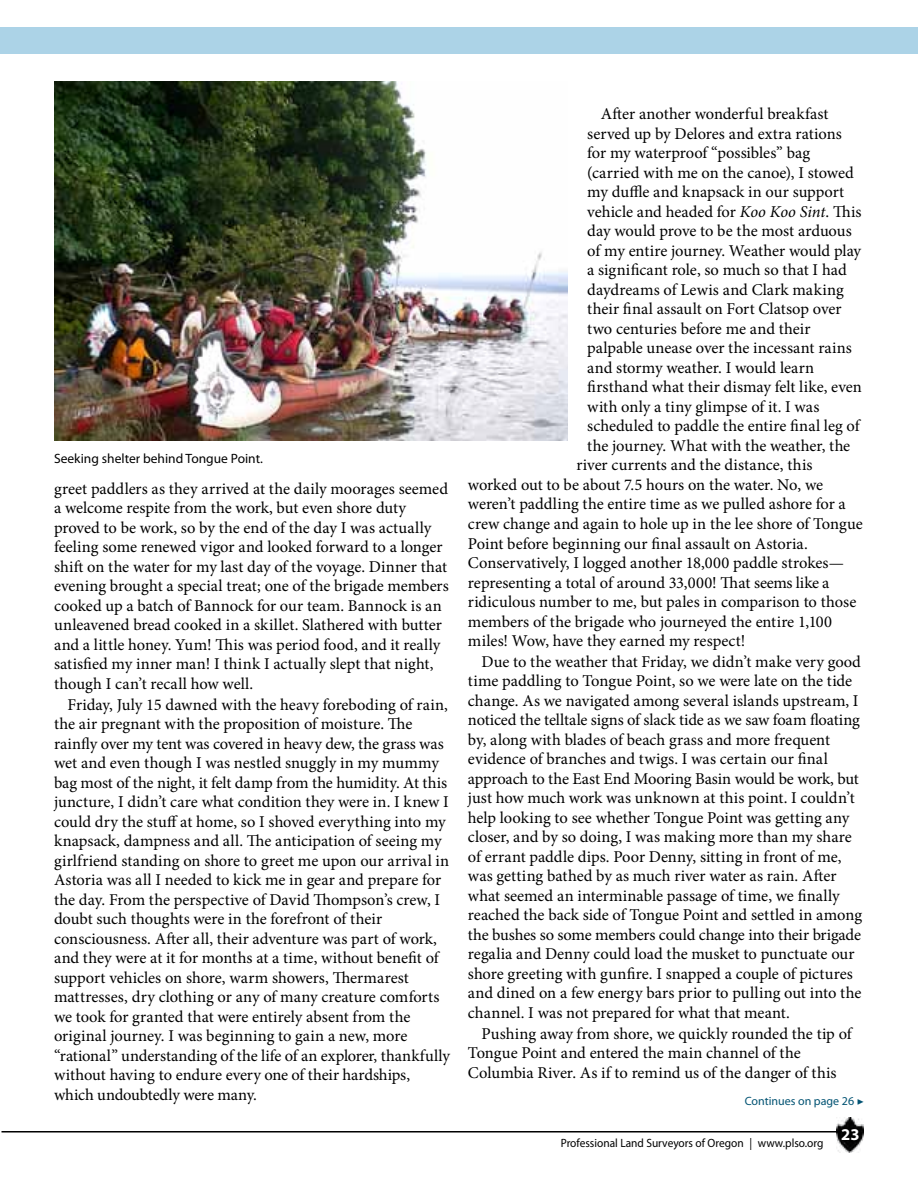
<style>
.page{position:relative;width:918px;height:1188px;background:#fff}
.page>*{position:absolute;margin:0;border:0;box-sizing:border-box;transform-origin:0 0}
.t1{font:16.5px/19.5px "Minion Pro";color:#000}
.t2{font:700 16.5px "Myriad Pro";color:#fff}
.t3{font:13.5px "Myriad Pro";color:#000}
.t4{font:12px "Myriad Pro";color:#000;scale:.95 1}
.t5{font:12px "Myriad Pro";color:#025373}
.s1{font-style:italic}
.s2{font-family:"Minion Pro"}
</style>
<div class="page">
<img style="left:837px;top:1118px;width:27px;height:34px">
<hr style="left:2px;top:1131px;width:838px;height:2px;background:#000">
<img style="left:54px;top:81px;width:513px;height:360px">
<div style="left:0;top:27px;width:918px;height:27px;background:#acd3e7"></div>
<p class="t3" style="left:54px;top:450px;width:210px">Seeking shelter behind Tongue Point.</p>
<p class="t1" style="left:54px;top:479px;width:396px">greet paddlers as they arrived at the daily moorages seemed a welcome respite from the work, but even shore duty proved to be work, so by the end of the day I was actually feeling some renewed vigor and looked forward to a longer shift on the water for my last day of the voyage. Dinner that evening brought a special treat; one of the brigade members cooked up a batch of Bannock for our team. Bannock is an unleavened bread cooked in a skillet. Slathered with butter and a little honey. Yum! This was period food, and it really satisfied my inner man! I think I actually slept that night, though I can’t recall how well.</p>
<p class="t1" style="left:54px;top:695px;width:397px;text-indent:13px">Friday, July 15 dawned with the heavy foreboding of rain, the air pregnant with the proposition of moisture. The rainfly over my tent was covered in heavy dew, the grass was wet and even though I was nestled snuggly in my mummy bag most of the night, it felt damp from the humidity. At this juncture, I didn’t care what condition they were in. I knew I could dry the stuff at home, so I shoved everything into my knapsack, dampness and all. The anticipation of seeing my girlfriend standing on shore to greet me upon our arrival in Astoria was all I needed to kick me in gear and prepare for the day. From the perspective of David Thompson’s crew, I doubt such thoughts were in the forefront of their consciousness. After all, their adventure was part of work, and they were at it for months at a time, without benefit of support vehicles on shore, warm showers, Thermarest mattresses, dry clothing or any of many creature comforts we took for granted that were entirely absent from the original journey. I was beginning to gain a new, more “rational” understanding of the life of an explorer, thankfully without having to endure every one of their hardships, which undoubtedly were many.</p>
<p class="t1" style="left:601px;top:104px;width:229px">After another wonderful breakfast</p>
<p class="t1" style="left:587px;top:124px;width:256px">served up by Delores and extra rations</p>
<p class="t1" style="left:587px;top:144px;width:224px">for my waterproof “possibles” bag</p>
<p class="t1" style="left:587px;top:163px;width:268px">(carried with me on the canoe), I stowed</p>
<p class="t1" style="left:587px;top:183px;width:259px">my duffle and knapsack in our support</p>
<p class="t1" style="left:587px;top:202px;width:276px">vehicle and headed for <span class="s1">Koo Koo Sint</span>. This</p>
<p class="t1" style="left:587px;top:222px;width:266px">day would prove to be the most arduous</p>
<p class="t1" style="left:587px;top:241px;width:275px">of my entire journey. Weather would play</p>
<p class="t1" style="left:587px;top:261px;width:261px">a significant role, so much so that I had</p>
<p class="t1" style="left:587px;top:280px;width:258px">daydreams of Lewis and Clark making</p>
<p class="t1" style="left:587px;top:300px;width:256px">their final assault on Fort Clatsop over</p>
<p class="t1" style="left:587px;top:319px;width:225px">two centuries before me and their</p>
<p class="t1" style="left:587px;top:339px;width:266px">palpable unease over the incessant rains</p>
<p class="t1" style="left:587px;top:358px;width:228px">and stormy weather. I would learn</p>
<p class="t1" style="left:587px;top:378px;width:276px">firsthand what their dismay felt like, even</p>
<p class="t1" style="left:587px;top:397px;width:234px">with only a tiny glimpse of it. I was</p>
<p class="t1" style="left:587px;top:417px;width:274px">scheduled to paddle the entire final leg of</p>
<p class="t1" style="left:587px;top:436px;width:265px">the journey. What with the weather, the</p>
<p class="t1" style="left:576px;top:456px;width:238px">river currents and the distance, this</p>
<p class="t1" style="left:468px;top:475px;width:357px">worked out to be about 7.5 hours on the water. No, we</p>
<p class="t1" style="left:468px;top:495px;width:379px">weren’t paddling the entire time as we pulled ashore for a</p>
<p class="t1" style="left:468px;top:514px;width:396px">crew change and again to hole up in the lee shore of Tongue</p>
<p class="t1" style="left:468px;top:534px;width:341px">Point before beginning our final assault on Astoria.</p>
<p class="t1" style="left:468px;top:553px;width:378px">Conservatively, I logged another 18,000 paddle strokes—</p>
<p class="t1" style="left:468px;top:573px;width:363px">representing a total of around 33,000! That seems like a</p>
<p class="t1" style="left:468px;top:592px;width:390px">ridiculous number to me, but pales in comparison to those</p>
<p class="t1" style="left:468px;top:612px;width:366px">members of the brigade who journeyed the entire 1,100</p>
<p class="t1" style="left:468px;top:631px;width:279px">miles! Wow, have they earned my respect!</p>
<p class="t1" style="left:481px;top:652px;width:381px">Due to the weather that Friday, we didn’t make very good</p>
<p class="t1" style="left:468px;top:671px;width:386px">time paddling to Tongue Point, so we were late on the tide</p>
<p class="t1" style="left:468px;top:691px;width:392px">change. As we navigated among several islands upstream, I</p>
<p class="t1" style="left:468px;top:710px;width:394px">noticed the telltale signs of slack tide as we saw foam floating</p>
<p class="t1" style="left:468px;top:730px;width:364px">by, along with blades of beach grass and more frequent</p>
<p class="t1" style="left:468px;top:749px;width:361px">evidence of branches and twigs. I was certain our final</p>
<p class="t1" style="left:468px;top:769px;width:392px">approach to the East End Mooring Basin would be work, but</p>
<p class="t1" style="left:468px;top:788px;width:388px">just how much work was unknown at this point. I couldn’t</p>
<p class="t1" style="left:468px;top:808px;width:383px">help looking to see whether Tongue Point was getting any</p>
<p class="t1" style="left:468px;top:827px;width:385px">closer, and by so doing, I was making more than my share</p>
<p class="t1" style="left:468px;top:847px;width:375px">of errant paddle dips. Poor Denny, sitting in front of me,</p>
<p class="t1" style="left:468px;top:866px;width:370px">was getting bathed by as much river water as rain. After</p>
<p class="t1" style="left:468px;top:886px;width:373px">what seemed an interminable passage of time, we finally</p>
<p class="t1" style="left:468px;top:905px;width:396px">reached the back side of Tongue Point and settled in among</p>
<p class="t1" style="left:468px;top:925px;width:395px">the bushes so some members could change into their brigade</p>
<p class="t1" style="left:468px;top:944px;width:388px">regalia and Denny could load the musket to punctuate our</p>
<p class="t1" style="left:468px;top:964px;width:386px">shore greeting with gunfire. I snapped a couple of pictures</p>
<p class="t1" style="left:468px;top:983px;width:395px">and dined on a few energy bars prior to pulling out into the</p>
<p class="t1" style="left:468px;top:1003px;width:323px">channel. I was not prepared for what that meant.</p>
<p class="t1" style="left:481px;top:1024px;width:372px">Pushing away from shore, we quickly rounded the tip of</p>
<p class="t1" style="left:468px;top:1043px;width:334px">Tongue Point and entered the main channel of the</p>
<p class="t1" style="left:468px;top:1063px;width:370px">Columbia River. As if to remind us of the danger of this</p>
<p class="t5" style="left:745px;top:1094px;width:121px">Continues on page 26 <span class="s2">▶</span></p>
<p class="t4" style="left:561px;top:1136px;width:278px">Professional Land Surveyors of Oregon | www.plso.org</p>
<p class="t2" style="left:841px;top:1123px;width:20px">23</p>
</div>
